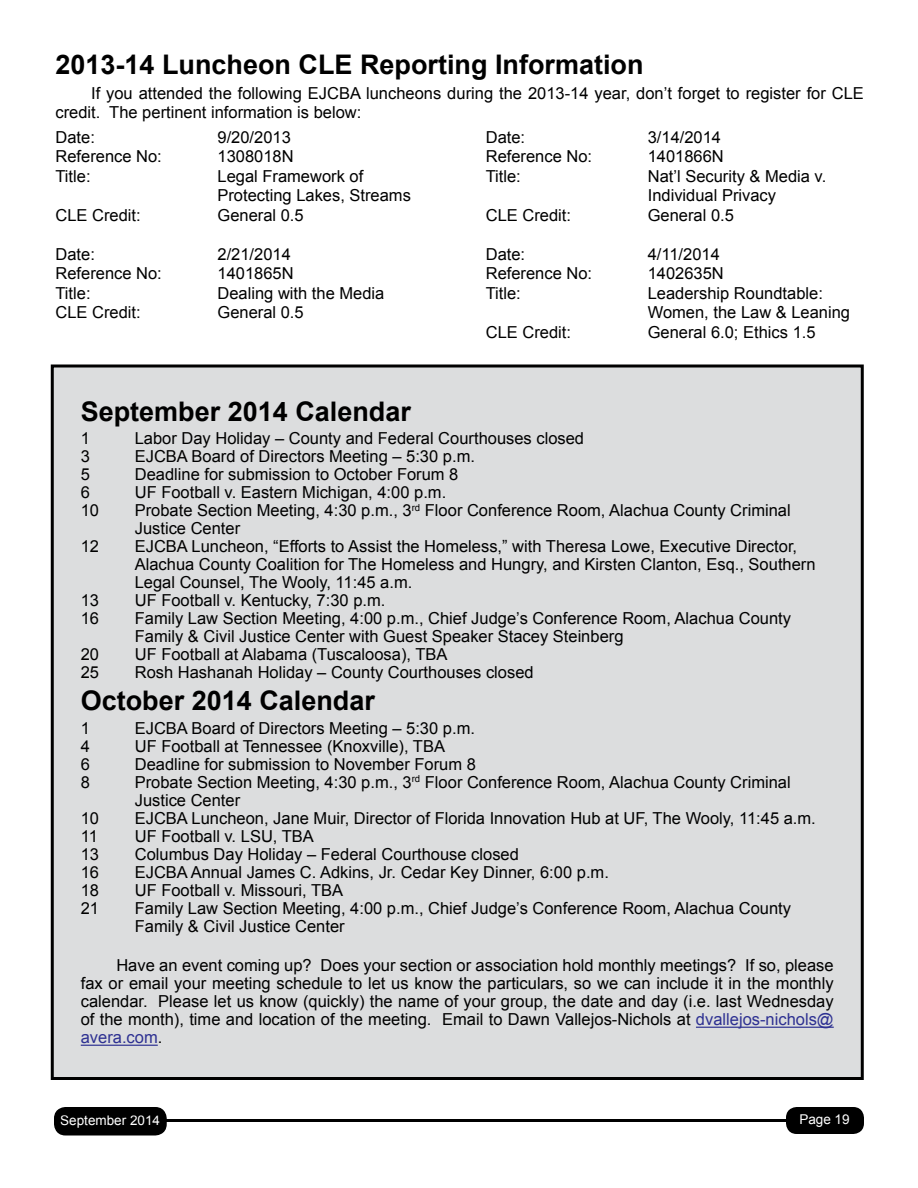
<style>
.page{position:relative;width:918px;height:1188px;background:#fff}
.page>*{position:absolute;margin:0;border:0;box-sizing:border-box;transform-origin:0 0}
.t1{font:700 27px "Arial";color:#000}
.t2{font:16.5px/18px "Arial";color:#000}
.t3{font:13.5px "Arial";color:#fff}
.s1{color:#2e3192}
</style>
<div class="page">
<div style="left:55px;top:1108px;width:111px;height:27px;background:#000;border-radius:11px"></div>
<div style="left:54px;top:1107px;width:113px;height:29px;border:2px solid #000;border-radius:11px"></div>
<div style="left:786px;top:1107px;width:78px;height:27px;background:#000;border-radius:11px"></div>
<hr style="left:81px;top:1119px;width:736px;height:3px;background:#000">
<div style="left:52px;top:366px;width:810px;height:712px;background:#dcddde"></div>
<hr style="left:696px;top:1027px;width:138px;height:1px;background:#2e3192">
<hr style="left:81px;top:1045px;width:77px;height:1px;background:#2e3192">
<div style="left:51px;top:364px;width:813px;height:716px;border:3px solid #000"></div>
<h1 class="t1" style="left:56px;top:46px;width:590px">2013-14 Luncheon CLE Reporting Information</h1>
<p class="t2" style="left:56px;top:83px;width:810px;line-height:19.5px;text-indent:36px">If you attended the following EJCBA luncheons during the 2013-14 year, don’t forget to register for CLE credit. The pertinent information is below:</p>
<p class="t2" style="left:56px;top:128px;width:41px">Date:</p>
<p class="t2" style="left:217px;top:128px;width:75px">9/20/2013</p>
<p class="t2" style="left:56px;top:148px;width:108px">Reference No:</p>
<p class="t2" style="left:217px;top:148px;width:78px">1308018N</p>
<p class="t2" style="left:56px;top:167px;width:37px">Title:</p>
<p class="t2" style="left:217px;top:167px;width:195px;line-height:19.5px">Legal Framework of<br>Protecting Lakes, Streams</p>
<p class="t2" style="left:55px;top:206px;width:87px">CLE Credit:</p>
<p class="t2" style="left:217px;top:206px;width:88px">General 0.5</p>
<p class="t2" style="left:55px;top:245px;width:41px">Date:</p>
<p class="t2" style="left:217px;top:245px;width:75px">2/21/2014</p>
<p class="t2" style="left:55px;top:265px;width:108px">Reference No:</p>
<p class="t2" style="left:217px;top:265px;width:78px">1401865N</p>
<p class="t2" style="left:55px;top:284px;width:37px">Title:</p>
<p class="t2" style="left:217px;top:284px;width:168px">Dealing with the Media</p>
<p class="t2" style="left:55px;top:304px;width:87px">CLE Credit:</p>
<p class="t2" style="left:217px;top:304px;width:88px">General 0.5</p>
<p class="t2" style="left:486px;top:128px;width:41px">Date:</p>
<p class="t2" style="left:648px;top:128px;width:75px">3/14/2014</p>
<p class="t2" style="left:486px;top:148px;width:108px">Reference No:</p>
<p class="t2" style="left:648px;top:148px;width:78px">1401866N</p>
<p class="t2" style="left:486px;top:167px;width:37px">Title:</p>
<p class="t2" style="left:648px;top:167px;width:180px;line-height:19.5px">Nat’l Security &amp; Media v.<br>Individual Privacy</p>
<p class="t2" style="left:486px;top:206px;width:87px">CLE Credit:</p>
<p class="t2" style="left:648px;top:206px;width:88px">General 0.5</p>
<p class="t2" style="left:486px;top:245px;width:41px">Date:</p>
<p class="t2" style="left:648px;top:245px;width:74px">4/11/2014</p>
<p class="t2" style="left:486px;top:265px;width:108px">Reference No:</p>
<p class="t2" style="left:648px;top:265px;width:78px">1402635N</p>
<p class="t2" style="left:486px;top:284px;width:37px">Title:</p>
<p class="t2" style="left:648px;top:284px;width:204px;line-height:19.5px">Leadership Roundtable:<br>Women, the Law &amp; Leaning</p>
<p class="t2" style="left:486px;top:323px;width:87px">CLE Credit:</p>
<p class="t2" style="left:648px;top:323px;width:169px">General 6.0; Ethics 1.5</p>
<h1 class="t1" style="left:81px;top:393px;width:332px">September 2014 Calendar</h1>
<p class="t2" style="left:81px;top:429px;width:11px">1</p>
<p class="t2" style="left:135px;top:429px;width:451px">Labor Day Holiday – County and Federal Courthouses closed</p>
<p class="t2" style="left:81px;top:447px;width:11px">3</p>
<p class="t2" style="left:135px;top:447px;width:342px">EJCBA Board of Directors Meeting – 5:30 p.m.</p>
<p class="t2" style="left:81px;top:465px;width:11px">5</p>
<p class="t2" style="left:135px;top:465px;width:325px">Deadline for submission to October Forum 8</p>
<p class="t2" style="left:81px;top:483px;width:11px">6</p>
<p class="t2" style="left:135px;top:483px;width:313px">UF Football v. Eastern Michigan, 4:00 p.m.</p>
<p class="t2" style="left:81px;top:501px;width:20px">10</p>
<p class="t2" style="left:135px;top:501px;width:658px">Probate Section Meeting, 4:30 p.m., 3<sup>rd</sup> Floor Conference Room, Alachua County Criminal<br>Justice Center</p>
<p class="t2" style="left:81px;top:537px;width:20px">12</p>
<p class="t2" style="left:135px;top:537px;width:682px">EJCBA Luncheon, “Efforts to Assist the Homeless,” with Theresa Lowe, Executive Director,<br>Alachua County Coalition for The Homeless and Hungry, and Kirsten Clanton, Esq., Southern<br>Legal Counsel, The Wooly, 11:45 a.m.</p>
<p class="t2" style="left:81px;top:591px;width:20px">13</p>
<p class="t2" style="left:135px;top:591px;width:252px">UF Football v. Kentucky, 7:30 p.m.</p>
<p class="t2" style="left:81px;top:609px;width:20px">16</p>
<p class="t2" style="left:135px;top:609px;width:658px">Family Law Section Meeting, 4:00 p.m., Chief Judge’s Conference Room, Alachua County<br>Family &amp; Civil Justice Center with Guest Speaker Stacey Steinberg</p>
<p class="t2" style="left:81px;top:645px;width:20px">20</p>
<p class="t2" style="left:135px;top:645px;width:314px">UF Football at Alabama (Tuscaloosa), TBA</p>
<p class="t2" style="left:81px;top:663px;width:20px">25</p>
<p class="t2" style="left:135px;top:663px;width:400px">Rosh Hashanah Holiday – County Courthouses closed</p>
<h1 class="t1" style="left:81px;top:683px;width:296px">October 2014 Calendar</h1>
<p class="t2" style="left:81px;top:719px;width:11px">1</p>
<p class="t2" style="left:135px;top:719px;width:342px">EJCBA Board of Directors Meeting – 5:30 p.m.</p>
<p class="t2" style="left:81px;top:737px;width:11px">4</p>
<p class="t2" style="left:135px;top:737px;width:312px">UF Football at Tennessee (Knoxville), TBA</p>
<p class="t2" style="left:81px;top:755px;width:11px">6</p>
<p class="t2" style="left:135px;top:755px;width:343px">Deadline for submission to November Forum 8</p>
<p class="t2" style="left:81px;top:773px;width:11px">8</p>
<p class="t2" style="left:135px;top:773px;width:658px">Probate Section Meeting, 4:30 p.m., 3<sup>rd</sup> Floor Conference Room, Alachua County Criminal<br>Justice Center</p>
<p class="t2" style="left:81px;top:809px;width:20px">10</p>
<p class="t2" style="left:135px;top:809px;width:683px">EJCBA Luncheon, Jane Muir, Director of Florida Innovation Hub at UF, The Wooly, 11:45 a.m.</p>
<p class="t2" style="left:81px;top:827px;width:19px">11</p>
<p class="t2" style="left:135px;top:827px;width:181px">UF Football v. LSU, TBA</p>
<p class="t2" style="left:81px;top:845px;width:20px">13</p>
<p class="t2" style="left:135px;top:845px;width:386px">Columbus Day Holiday – Federal Courthouse closed</p>
<p class="t2" style="left:81px;top:863px;width:20px">16</p>
<p class="t2" style="left:135px;top:863px;width:476px">EJCBA Annual James C. Adkins, Jr. Cedar Key Dinner, 6:00 p.m.</p>
<p class="t2" style="left:81px;top:881px;width:20px">18</p>
<p class="t2" style="left:135px;top:881px;width:210px">UF Football v. Missouri, TBA</p>
<p class="t2" style="left:81px;top:899px;width:20px">21</p>
<p class="t2" style="left:135px;top:899px;width:658px">Family Law Section Meeting, 4:00 p.m., Chief Judge’s Conference Room, Alachua County<br>Family &amp; Civil Justice Center</p>
<p class="t2" style="left:81px;top:957px;width:754px;text-align:justify;text-indent:36px">Have an event coming up? Does your section or association hold monthly meetings? If so, please fax or email your meeting schedule to let us know the particulars, so we can include it in the monthly calendar. Please let us know (quickly) the name of your group, the date and day (i.e. last Wednesday of the month), time and location of the meeting. Email to Dawn Vallejos-Nichols at <span class="s1">dvallejos-nichols@ avera.com</span>.</p>
<p class="t3" style="left:60px;top:1111px;width:101px">September 2014</p>
<p class="t3" style="left:799px;top:1111px;width:52px">Page 19</p>
</div>
